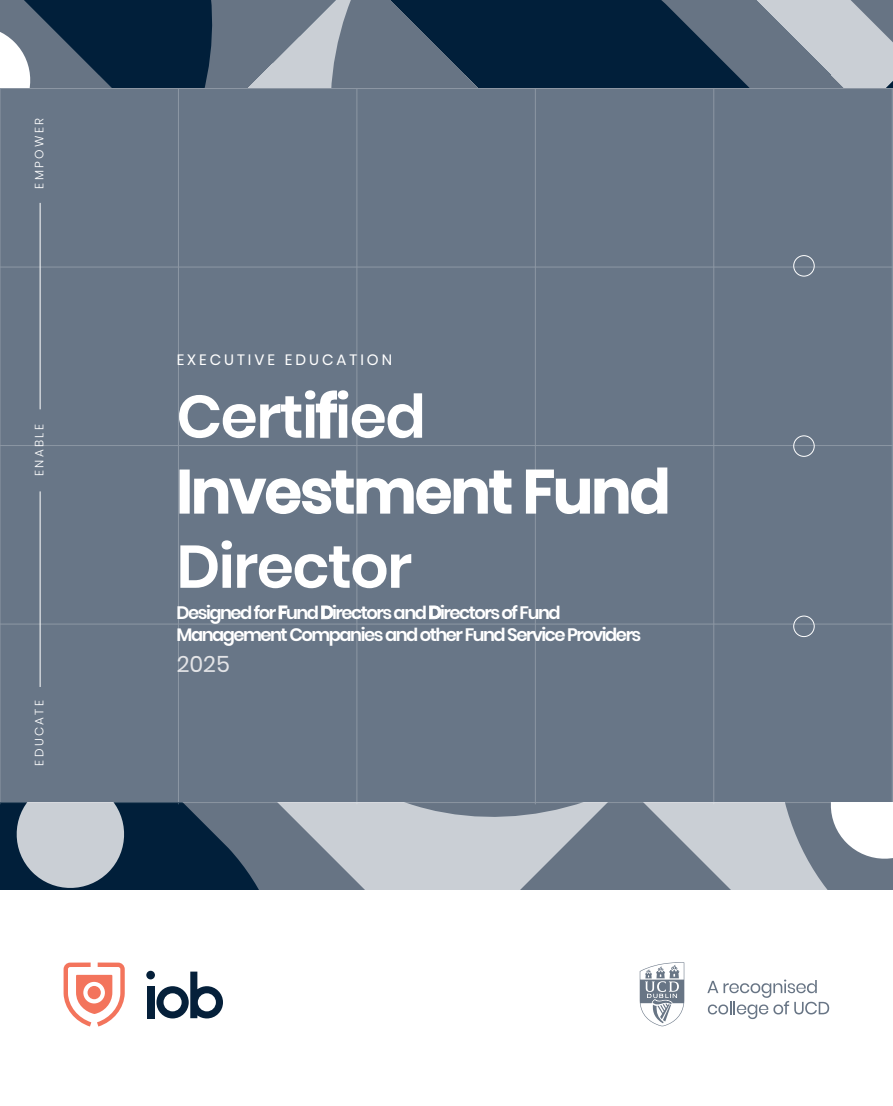
<style>
.page{position:relative;width:893px;height:1106px;background:#fff}
.page>*{position:absolute;margin:0;border:0;box-sizing:border-box;transform-origin:0 0}
.t1{font:600 60px/75px "Poppins";letter-spacing:-.025em;color:#fff}
.t2{font:22.5px "Poppins";color:#e3e4e7}
.t3{font:600 18px/22.5px "Poppins";letter-spacing:-.085em;color:#fff}
.t4{font:15px "Poppins";letter-spacing:.2em;color:#fff}
.t5{font:300 12px "Poppins";letter-spacing:.2em;color:#fff}
</style>
<div class="page">
<div style="left:0;top:88px;width:893px;height:807px;background:#687687"></div>
<svg style="left:0;top:803px;width:893px;height:87px"></svg>
<svg style="left:0;top:0;width:893px;height:88px;background:#485c6f"></svg>
<hr style="left:40px;top:203px;width:1px;height:206px;background:#fff">
<hr style="left:40px;top:491px;width:1px;height:196px;background:#fff">
<div style="left:793px;top:255px;width:22px;height:21px;border:1px solid #fff;border-radius:50%"></div>
<div style="left:793px;top:435px;width:22px;height:22px;border:1px solid #fff;border-radius:50%"></div>
<div style="left:793px;top:615px;width:22px;height:22px;border:1px solid #fff;border-radius:50%"></div>
<hr style="left:0;top:89px;width:1px;height:715px;background:#fff">
<hr style="left:178px;top:89px;width:1px;height:715px;background:#fff">
<hr style="left:356px;top:89px;width:1px;height:715px;background:#fff">
<hr style="left:535px;top:89px;width:1px;height:715px;background:#fff">
<hr style="left:713px;top:89px;width:1px;height:715px;background:#fff">
<hr style="left:892px;top:89px;width:1px;height:715px;background:#fff">
<hr style="left:0;top:88px;width:893px;height:1px;background:#fff">
<hr style="left:0;top:267px;width:893px;height:1px;background:#fff">
<hr style="left:0;top:445px;width:893px;height:1px;background:#fff">
<hr style="left:0;top:623px;width:893px;height:1px;background:#fff">
<hr style="left:0;top:802px;width:893px;height:1px;background:#fff">
<div style="left:0;top:890px;width:893px;height:216px;background:#fff"></div>
<svg style="left:156px;top:971px;width:67px;height:47px"></svg>
<div style="left:146px;top:970px;width:9px;height:9px;background:#05203a;border-radius:50%"></div>
<div style="left:147px;top:985px;width:7px;height:33px;background:#05203a"></div>
<svg style="left:64px;top:962px;width:61px;height:64px"></svg>
<div style="left:88px;top:986px;width:13px;height:13px;background:#f3745c;border-radius:50%"></div>
<svg style="left:640px;top:962px;width:44px;height:64px"></svg>
<svg style="left:707px;top:979px;width:122px;height:40px"></svg>
<p class="t5" style="left:32px;top:189px;width:72px;rotate:-90deg">EMPOWER</p>
<p class="t5" style="left:32px;top:476px;width:54px;rotate:-90deg">ENABLE</p>
<p class="t5" style="left:32px;top:765px;width:67px;rotate:-90deg">EDUCATE</p>
<p class="t4" style="left:177px;top:351px;width:217px">EXECUTIVE EDUCATION</p>
<h1 class="t1" style="left:177px;top:379px;width:495px">Certified<br>Investment Fund<br>Director</h1>
<p class="t3" style="left:177px;top:601px;width:466px">Designed for Fund Directors and Directors of Fund<br>Management Companies and other Fund Service Providers</p>
<p class="t2" style="left:177px;top:651px;width:55px">2025</p>
</div>
